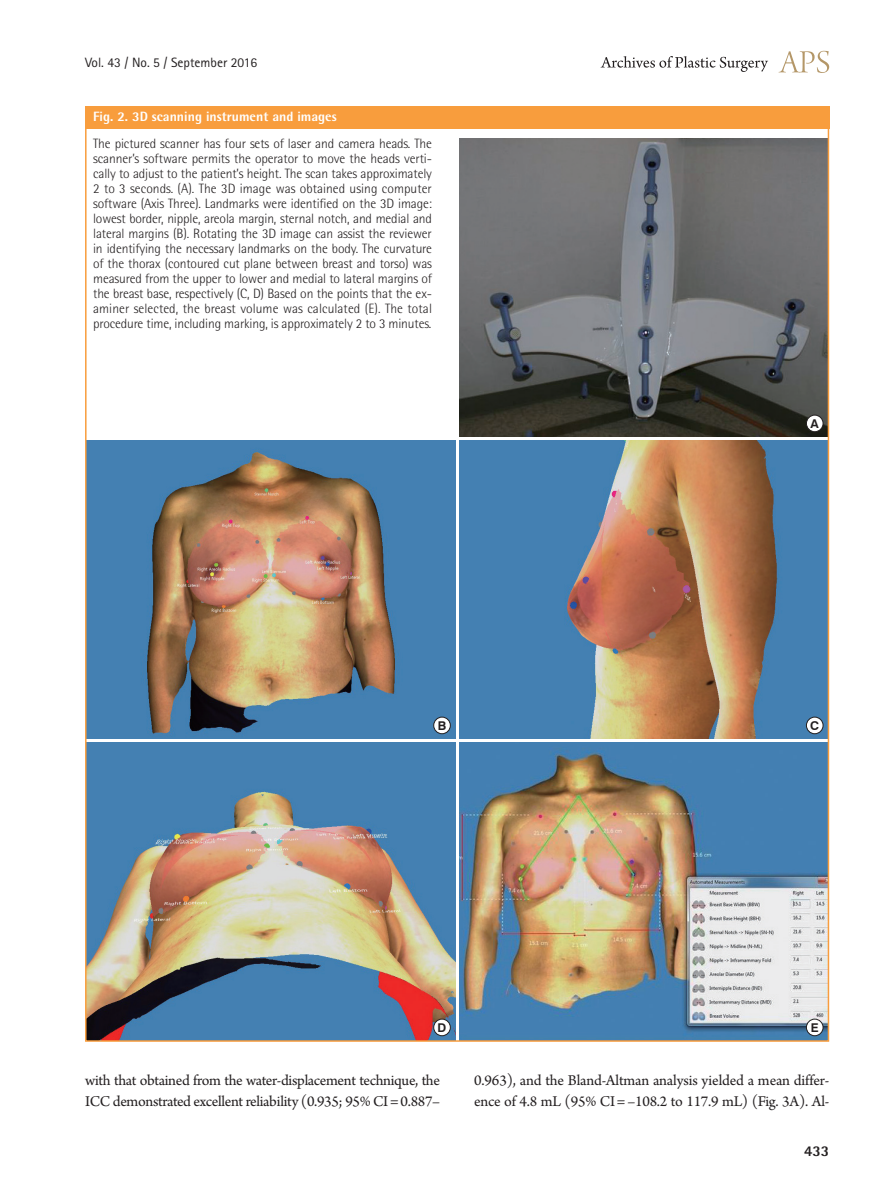
<style>
.page{position:relative;width:893px;height:1191px;background:#fff}
.page>*{position:absolute;margin:0;border:0;box-sizing:border-box;transform-origin:0 0}
.본문{font:15.75px/21px "Arno Pro";letter-spacing:-.02em;color:#231f20}
.t1{font:800 15px "Rotis Semi Sans Std";color:#231f20}
.그림설명{font:300 13.5px/15px "Rotis Semi Sans Std";letter-spacing:-.01em;color:#231f20;text-align:justify}
.표그림제목{font:800 13.5px "Rotis Semi Sans Std";color:#fff}
.t2{font:13.5px "Rotis Sans Serif Std";color:#231f20}
.t3{font:700 12.15px "Swiss 721 BT";color:#231f20}
</style>
<div class="page">
<svg style="left:779px;top:51px;width:50px;height:22px"></svg>
<svg style="left:601px;top:56px;width:167px;height:16px"></svg>
<div style="left:85px;top:106px;width:744px;height:23px;background:#f89d3d"></div>
<img style="left:459px;top:138px;width:367px;height:298px">
<img style="left:88px;top:440px;width:367px;height:298px">
<img style="left:459px;top:440px;width:367px;height:298px">
<img style="left:88px;top:742px;width:367px;height:296px">
<img style="left:459px;top:742px;width:367px;height:296px">
<div style="left:806px;top:415px;width:17px;height:17px;background:#fff;border-radius:50%"></div>
<div style="left:806px;top:415px;width:17px;height:17px;border:1px solid #231f20;border-radius:50%"></div>
<div style="left:806px;top:717px;width:17px;height:16px;background:#fff;border-radius:50%"></div>
<div style="left:806px;top:717px;width:17px;height:17px;border:1px solid #231f20;border-radius:50%"></div>
<div style="left:434px;top:717px;width:16px;height:16px;background:#fff;border-radius:50%"></div>
<div style="left:433px;top:717px;width:17px;height:17px;border:1px solid #231f20;border-radius:50%"></div>
<div style="left:806px;top:1019px;width:17px;height:16px;background:#fff;border-radius:50%"></div>
<div style="left:806px;top:1019px;width:17px;height:17px;border:1px solid #231f20;border-radius:50%"></div>
<div style="left:434px;top:1019px;width:16px;height:16px;background:#fff;border-radius:50%"></div>
<div style="left:433px;top:1019px;width:17px;height:17px;border:1px solid #231f20;border-radius:50%"></div>
<p class="t2" style="left:85px;top:54px;width:174px">Vol. 43 / No. 5 / September 2016</p>
<p class="표그림제목" style="left:93px;top:108px;width:245px">Fig. 2. 3D scanning instrument and images</p>
<p class="그림설명" style="left:93px;top:136px;width:340px">The pictured scanner has four sets of laser and camera heads. The scanner’s software permits the operator to move the heads verti&shy;cally to adjust to the patient’s height. The scan takes approximately 2 to 3 seconds. (A). The 3D image was obtained using computer software (Axis Three). Landmarks were identified on the 3D image: lowest border, nipple, areola margin, sternal notch, and medial and lateral margins (B). Rotating the 3D image can assist the reviewer in identifying the necessary landmarks on the body. The curvature of the thorax (contoured cut plane between breast and torso) was measured from the upper to lower and medial to lateral margins of the breast base, respectively (C, D) Based on the points that the ex&shy;aminer selected, the breast volume was calculated (E). The total procedure time, including marking, is approximately 2 to 3 minutes.</p>
<p class="t3" style="left:811px;top:416px;width:10px">A</p>
<p class="t3" style="left:438px;top:718px;width:10px">B</p>
<p class="t3" style="left:810px;top:718px;width:10px">C</p>
<p class="t3" style="left:438px;top:1020px;width:10px">D</p>
<p class="t3" style="left:811px;top:1020px;width:9px">E</p>
<p class="본문" style="left:85px;top:1071px;width:357px">with that obtained from the water-displacement technique, the<br>ICC demonstrated excellent reliability (0.935; 95% CI = 0.887–</p>
<p class="본문" style="left:474px;top:1071px;width:357px">0.963), and the Bland-Altman analysis yielded a mean differ&shy;ence of 4.8 mL (95% CI = –108.2 to 117.9 mL) (Fig. 3A). Al-</p>
<p class="t1" style="left:804px;top:1141px;width:27px">433</p>
</div>
